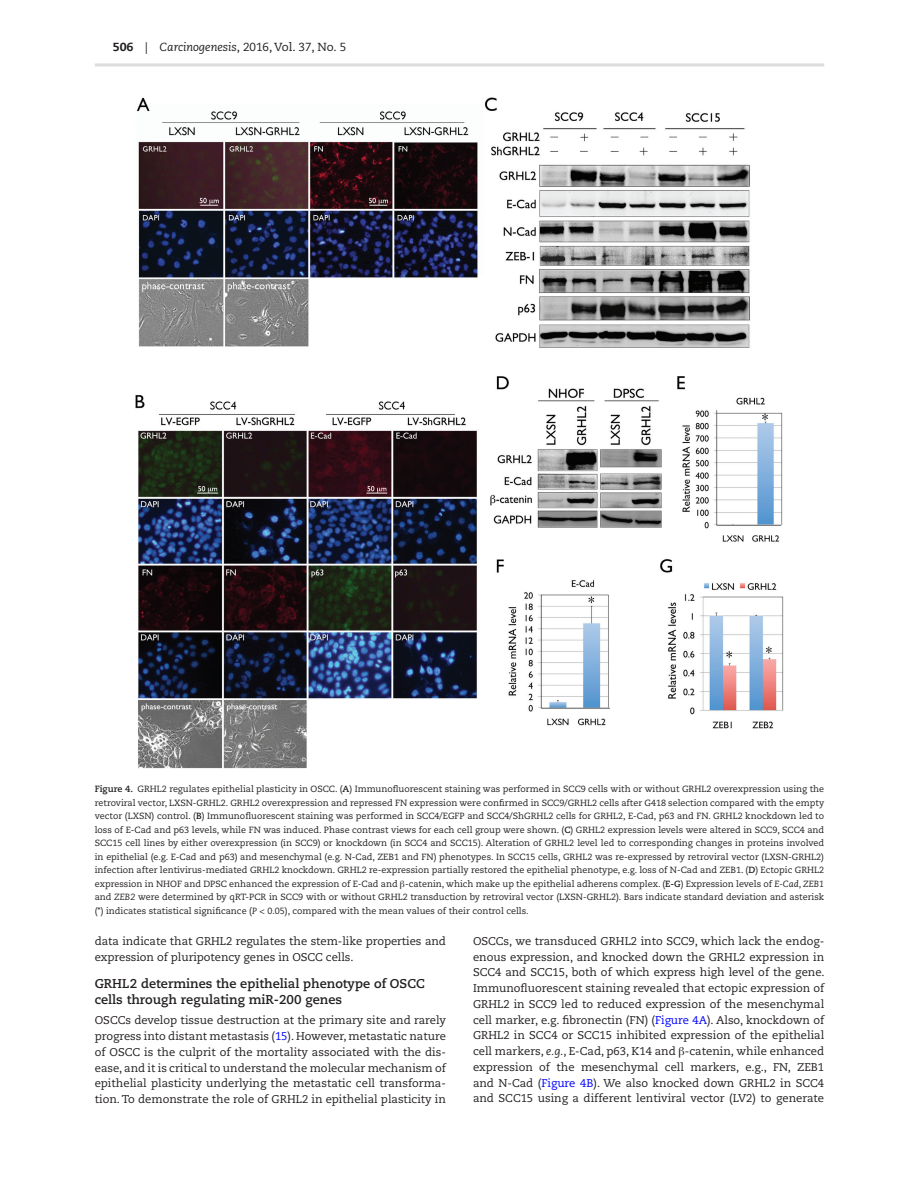
<style>
.page{position:relative;width:919px;height:1187px;background:#fff}
.page>*{position:absolute;margin:0;border:0;box-sizing:border-box;transform-origin:0 0}
.t1{font:700 12.75px/16.5px "Caecilia LT Std";color:#231f20}
.t2{font:11.7px "Caecilia LT Std";color:#231f20}
.t3{font:11.25px/15.8px "Caecilia LT Std";color:#231f20;text-align:justify}
.t4{font:9px/13.5px "Caecilia LT Std";color:#231f20;text-align:justify}
.s1{font-weight:800}
.s2{font-style:italic}
.s3{font-weight:700}
.s4{font-family:"Gandhari Unicode"}
.s5{color:#00f}
</style>
<div class="page">
<hr style="left:95px;top:63px;width:729px;height:3px;background:#dcdddf">
<img style="left:135px;top:98px;width:648px;height:670px">
<p class="t2" style="left:113px;top:41px;width:235px"><span class="s1">506</span> | <span class="s2">Carcinogenesis</span>, 2016, Vol. 37, No. 5</p>
<p class="t4" style="left:95px;top:782px;width:731px"><span class="s3">Figure 4.</span> GRHL2 regulates epithelial plasticity in OSCC. (<span class="s3">A</span>) Immunofluorescent staining was performed in SCC9 cells with or without GRHL2 overexpression using the retroviral vector, LXSN-GRHL2. GRHL2 overexpression and repressed FN expression were confirmed in SCC9/GRHL2 cells after G418 selection compared with the empty vector (LXSN) control. (<span class="s3">B</span>) Immunofluorescent staining was performed in SCC4/EGFP and SCC4/ShGRHL2 cells for GRHL2, E-Cad, p63 and FN. GRHL2 knockdown led to loss of E-Cad and p63 levels, while FN was induced. Phase contrast views for each cell group were shown. (<span class="s3">C</span>) GRHL2 expression levels were altered in SCC9, SCC4 and SCC15 cell lines by either overexpression (in SCC9) or knockdown (in SCC4 and SCC15). Alteration of GRHL2 level led to corresponding changes in proteins involved in epithelial (e.g. E-Cad and p63) and mesenchymal (e.g. N-Cad, ZEB1 and FN) phenotypes. In SCC15 cells, GRHL2 was re-expressed by retroviral vector (LXSN-GRHL2) infection after lentivirus-mediated GRHL2 knockdown. GRHL2 re-expression partially restored the epithelial phenotype, e.g. loss of N-Cad and ZEB1. (<span class="s3">D</span>) Ectopic GRHL2 expression in NHOF and DPSC enhanced the expression of E-Cad and <span class="s4">β</span>-catenin, which make up the epithelial adherens complex. (<span class="s3">E-G</span>) Expression levels of <span class="s2">E-Cad</span>, <span class="s2">ZEB1 </span>and <span class="s2">ZEB2</span> were determined by qRT-PCR in SCC9 with or without GRHL2 transduction by retroviral vector (LXSN-GRHL2). Bars indicate standard deviation and asterisk (*) indicates statistical significance (<span class="s2">P</span> &lt; 0.05), compared with the mean values of their control cells.</p>
<p class="t3" style="left:95px;top:933px;width:352px">data indicate that GRHL2 regulates the stem-like properties and expression of pluripotency genes in OSCC cells.</p>
<h1 class="t1" style="left:95px;top:975px;width:331px">GRHL2 determines the epithelial phenotype of OSCC cells through regulating miR-200 genes</h1>
<p class="t3" style="left:95px;top:1012px;width:353px">OSCCs develop tissue destruction at the primary site and rarely progress into distant metastasis (<span class="s5">15</span>). However, metastatic nature of OSCC is the culprit of the mortality associated with the dis&shy;ease, and it is critical to understand the molecular mechanism of epithelial plasticity underlying the metastatic cell transforma&shy;tion. To demonstrate the role of GRHL2 in epithelial plasticity in</p>
<p class="t3" style="left:473px;top:933px;width:353px">OSCCs, we transduced GRHL2 into SCC9, which lack the endog&shy;enous expression, and knocked down the GRHL2 expression in SCC4 and SCC15, both of which express high level of the gene.<br>Immunofluorescent staining revealed that ectopic expression of GRHL2 in SCC9 led to reduced expression of the mesenchymal cell marker, e.g. fibronectin (FN) (<span class="s5">Figure 4A</span>). Also, knockdown of GRHL2 in SCC4 or SCC15 inhibited expression of the epithelial cell markers, <span class="s2">e.g.</span>, E-Cad, p63, K14 and <span class="s4">β</span>-catenin, while enhanced expression of the mesenchymal cell markers, e.g., FN, ZEB1 and N-Cad (<span class="s5">Figure 4B</span>). We also knocked down GRHL2 in SCC4 and SCC15 using a different lentiviral vector (LV2) to generate</p>
</div>
